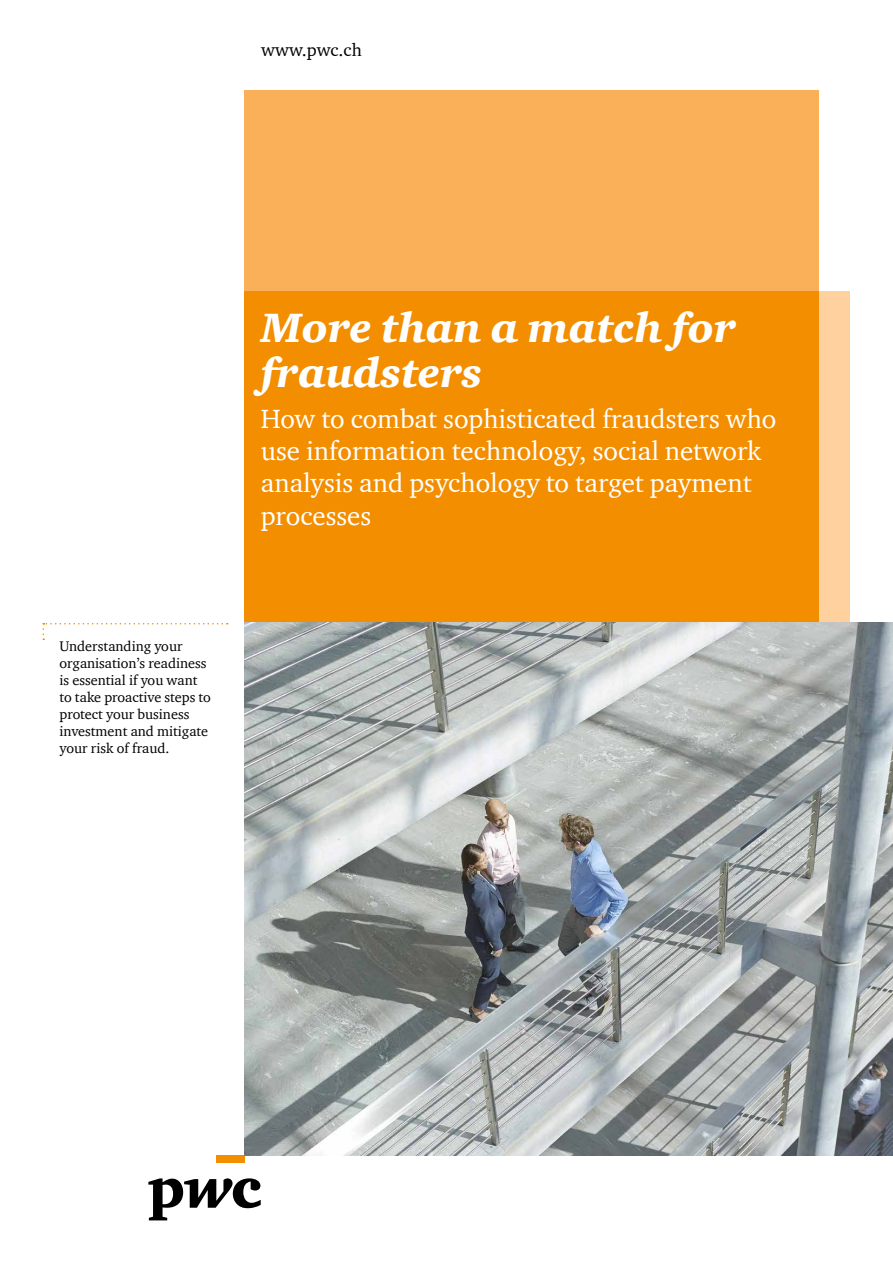
<style>
.page{position:relative;width:893px;height:1263px;background:#fff}
.page>*{position:absolute;margin:0;border:0;box-sizing:border-box;transform-origin:0 0}
.t1{font:italic 900 42px/45px "ITC Charter Com";color:#fff}
.t2{font:27px/32.4px "ITC Charter Com";color:#fff}
.t3{font:18px "ITC Charter Com";color:#000}
.t4{font:14.25px/17.1px "ITC Charter Com";color:#000}
</style>
<div class="page">
<div style="left:244px;top:91px;width:574px;height:1064px;background:#faaf59"></div>
<div style="left:244px;top:291px;width:606px;height:864px;background:#fed19e"></div>
<div style="left:244px;top:291px;width:574px;height:864px;background:#f38e00"></div>
<svg style="left:148px;top:1178px;width:113px;height:42px"></svg>
<div style="left:216px;top:1155px;width:28px;height:7px;background:#f38e00"></div>
<img style="left:244px;top:623px;width:649px;height:532px">
<svg style="left:43px;top:623px;width:185px;height:17px"></svg>
<p class="t3" style="left:261px;top:39px;width:102px">www.pwc.ch</p>
<h1 class="t1" style="left:261px;top:304px;width:477px">More than a match for fraudsters</h1>
<h2 class="t2" style="left:261px;top:402px;width:517px">How to combat sophisticated fraudsters who use information technology, social network analysis and psychology to target payment processes</h2>
<p class="t4" style="left:60px;top:637px;width:153px">Understanding your organisation’s readiness is essential if you want to take proactive steps to protect your business investment and mitigate your risk of fraud.</p>
</div>
